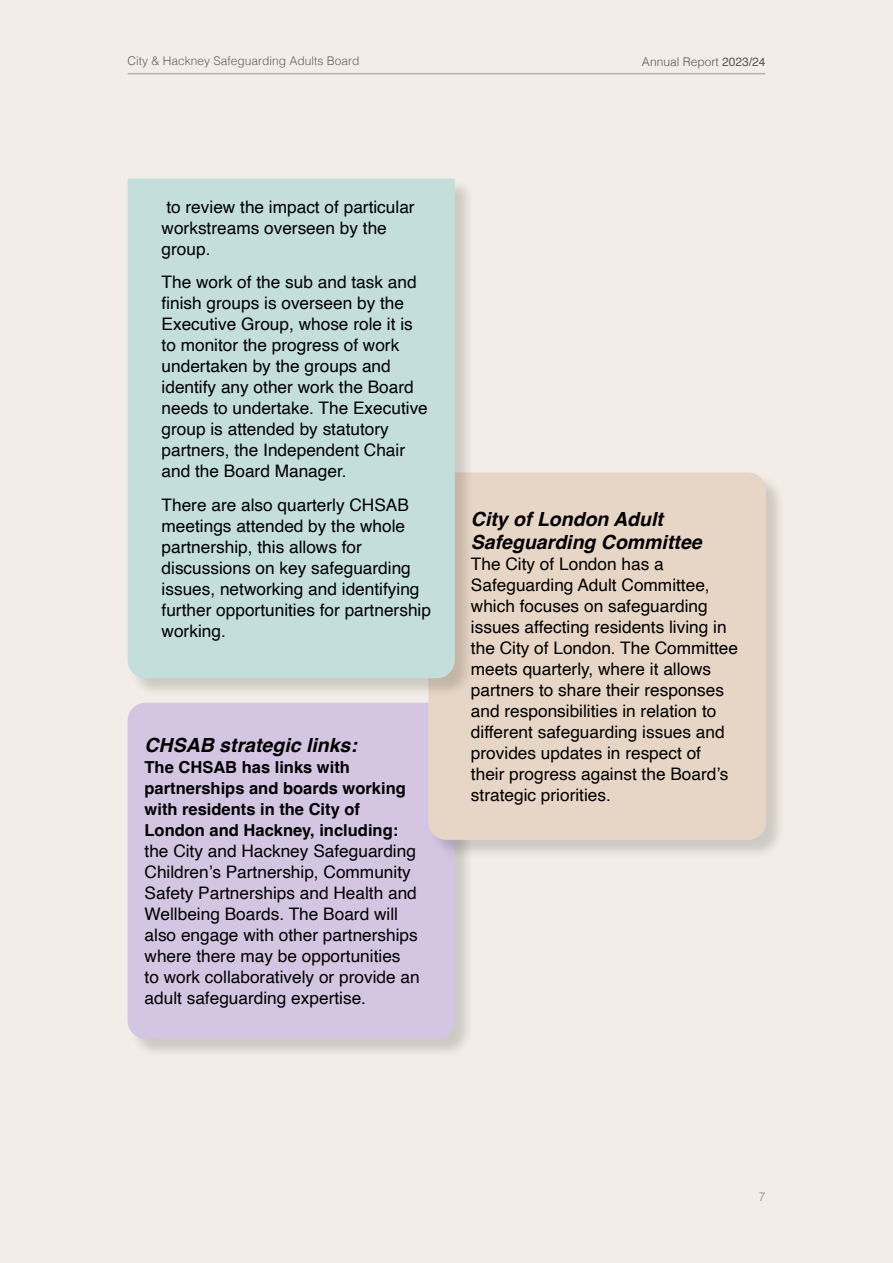
<style>
.page{position:relative;width:893px;height:1263px;background:#f2eee7}
.page>*{position:absolute;margin:0;border:0;box-sizing:border-box;transform-origin:0 0}
.t1{font:italic 700 19.5px/22.5px "Helvetica";color:#000}
.t2{font:17.25px/21px "Helvetica";color:#000}
.t3{font:700 16.5px/21px "Helvetica";color:#000}
.t4{font:300 12px "Helvetica";color:#646363}
.t5{font:300 12px "Helvetica";color:#575756}
.t6{font:300 12px "Helvetica";color:#878787}
.s1{font-weight:400}
</style>
<div class="page">
<div style="left:129px;top:704px;width:346px;height:354px;background:#000;opacity:.15"></div>
<div style="left:128px;top:703px;width:327px;height:336px;background:#d4c6e2;border-radius:18px"></div>
<div style="left:430px;top:474px;width:356px;height:385px;background:#000;opacity:.15"></div>
<div style="left:428px;top:472px;width:338px;height:368px;background:#e7d6c5;border-radius:18px"></div>
<hr style="left:128px;top:73px;width:637px;height:1px;background:#b3b2b2">
<div style="left:129px;top:180px;width:346px;height:518px;background:#000;opacity:.15"></div>
<div style="left:128px;top:179px;width:327px;height:499px;background:#c4dedc"></div>
<p class="t4" style="left:128px;top:51px;width:234px">City &amp; Hackney Safeguarding Adults Board</p>
<p class="t5" style="left:642px;top:51px;width:125px">Annual Report <span class="s1">2023/24</span></p>
<p class="t2" style="left:162px;top:196px;width:255px">to review the impact of particular workstreams overseen by the group.</p>
<p class="t2" style="left:162px;top:272px;width:268px">The work of the sub and task and finish groups is overseen by the<br>Executive Group, whose role it is to monitor the progress of work undertaken by the groups and identify any other work the Board needs to undertake. The Executive group is attended by statutory partners, the Independent Chair and the Board Manager.</p>
<p class="t2" style="left:162px;top:495px;width:271px">There are also quarterly CHSAB meetings attended by the whole partnership, this allows for discussions on key safeguarding issues, networking and identifying further opportunities for partnership working.</p>
<p class="t1" style="left:145px;top:736px;width:214px">CHSAB strategic links:</p>
<p class="t3" style="left:145px;top:758px;width:263px">The CHSAB has links with partnerships and boards working with residents in the City of<br>London and Hackney, including:</p>
<p class="t2" style="left:145px;top:841px;width:277px">the City and Hackney Safeguarding Children’s Partnership, Community Safety Partnerships and Health and Wellbeing Boards. The Board will also engage with other partnerships where there may be opportunities<br>to work collaboratively or provide an adult safeguarding expertise.</p>
<p class="t1" style="left:471px;top:510px;width:232px">City of London Adult<br>Safeguarding Committee</p>
<p class="t2" style="left:471px;top:554px;width:269px">The City of London has a<br>Safeguarding Adult Committee, which focuses on safeguarding issues affecting residents living in the City of London. The Committee meets quarterly, where it allows partners to share their responses and responsibilities in relation to different safeguarding issues and provides updates in respect of their progress against the Board’s strategic priorities.</p>
<p class="t6" style="left:759px;top:1187px;width:8px">7</p>
</div>
